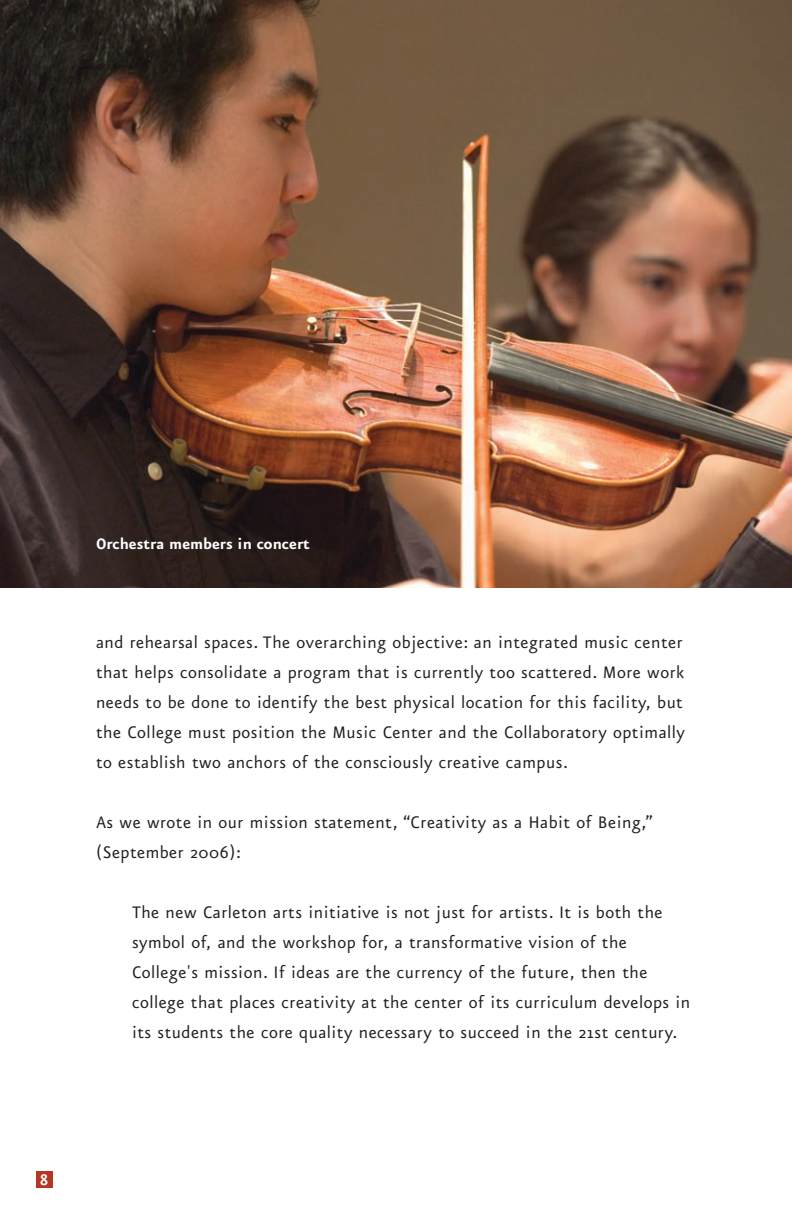
<style>
.page{position:relative;width:792px;height:1224px;background:#fff}
.page>*{position:absolute;margin:0;border:0;box-sizing:border-box;transform-origin:0 0}
.t1{font:20px/30px "Eureka Sans";letter-spacing:.025em;color:#231f20}
.t2{font:700 18px "Eureka Sans";color:#fff}
.t3{font:700 16px "Scala Sans LF";color:#fff}
</style>
<div class="page">
<img style="left:0;top:0;width:792px;height:588px">
<div style="left:36px;top:1172px;width:16px;height:16px;background:#b23724"></div>
<p class="t2" style="left:96px;top:537px;width:216px">Orchestra members in concert</p>
<p class="t1" style="left:96px;top:629px;width:590px;text-align:justify">and rehearsal spaces. The overarching objective: an integrated music center that helps consolidate a program that is currently too scattered. More work needs to be done to identify the best physical location for this facility, but the College must position the Music Center and the Collaboratory optimally to establish two anchors of the consciously creative campus.</p>
<p class="t1" style="left:96px;top:809px;width:558px">As we wrote in our mission statement, “Creativity as a Habit of Being,” (September 2006):</p>
<p class="t1" style="left:132px;top:899px;width:560px">The new Carleton arts initiative is not just for artists. It is both the symbol of, and the workshop for, a transformative vision of the College's mission. If ideas are the currency of the future, then the college that places creativity at the center of its curriculum develops in its students the core quality necessary to succeed in the 21st century.</p>
<p class="t3" style="left:40px;top:1174px;width:9px">8</p>
</div>
